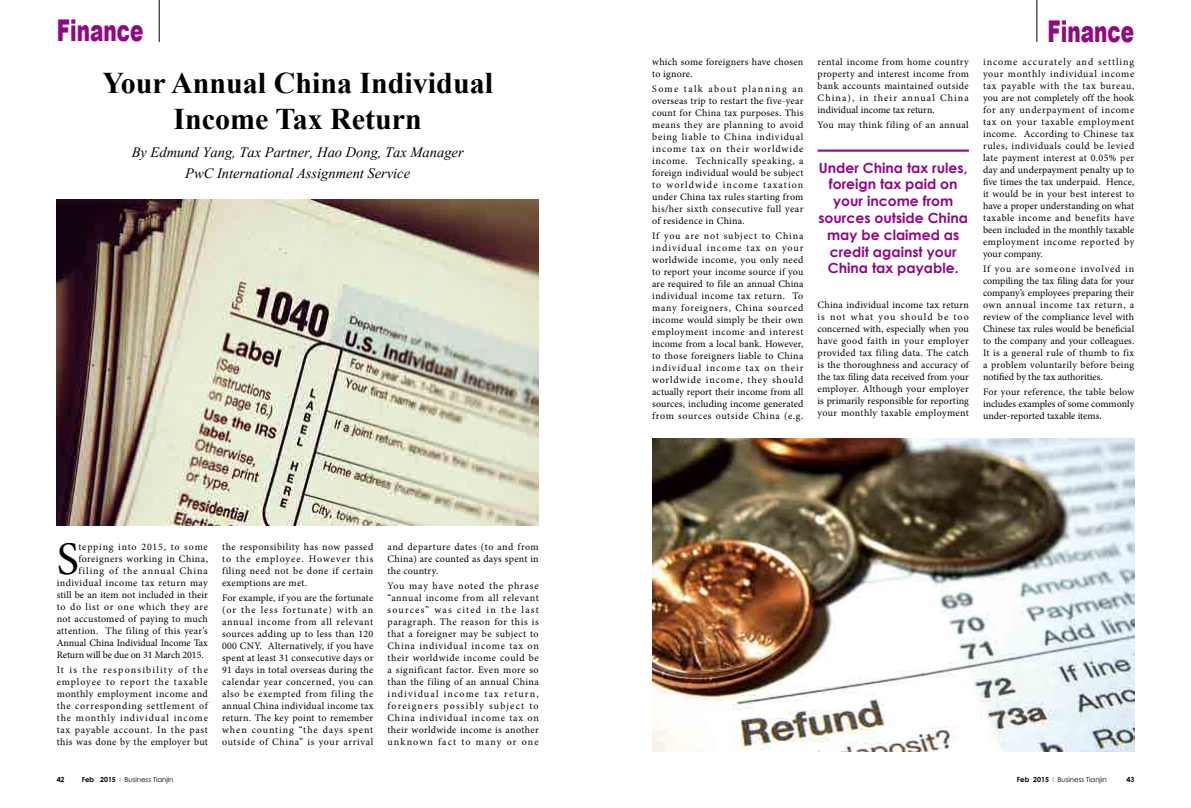
<style>
.page{position:relative;width:1191px;height:808px;background:#fff}
.page>*{position:absolute;margin:0;border:0;box-sizing:border-box;transform-origin:0 0}
.t1{font:46.9px "Minion Pro";color:#000}
.t2{font:700 30px/36px "Times New Roman";color:#000;text-align:center}
.t3{font:900 30px "Arial";color:#920783;scale:.67 1}
.t4{font:italic 18px/21.6px "Aparajita";color:#000;text-align:center}
.t5{font:700 14px/16.8px "Century Gothic";color:#920783;text-align:center}
.t6{font:10px/12px "Minion Pro";letter-spacing:.03em;color:#000;text-align:justify}
.t7{font:10px "Minion Pro";letter-spacing:.005em;color:#000}
.t8{font:10px "Minion Pro";letter-spacing:-.005em;color:#000}
.t9{font:10px "Minion Pro";letter-spacing:-.01em;color:#000}
.t10{font:10px "Minion Pro";letter-spacing:.07em;color:#000}
.t11{font:10px "Minion Pro";letter-spacing:.075em;color:#000}
.t12{font:10px "Minion Pro";letter-spacing:.095em;color:#000}
.t13{font:7px "Century Gothic";color:#000;scale:.5 1}
.t14{font:700 7px "Century Gothic";color:#000}
.s1{font-weight:700}
</style>
<div class="page">
<hr style="left:159px;top:0;width:1px;height:42px;background:#000">
<hr style="left:1036px;top:0;width:1px;height:42px;background:#000">
<hr style="left:817px;top:150px;width:152px;height:2px;background:#920783">
<img style="left:57px;top:199px;width:482px;height:326px">
<img style="left:652px;top:439px;width:482px;height:312px">
<h2 class="t3" style="left:57px;top:9px;width:131px">Finance</h2>
<h2 class="t3" style="left:1047px;top:9px;width:131px">Finance</h2>
<h2 class="t2" style="left:102px;top:64px;width:392px">Your Annual China Individual<br>Income Tax Return</h2>
<h3 class="t4" style="left:132px;top:143px;width:333px">By Edmund Yang, Tax Partner, Hao Dong, Tax Manager<br>PwC International Assignment Service</h3>
<p class="t6" style="left:817px;top:56px;width:153px">rental income from home country property and interest income from bank accounts maintained outside China), in their annual China individual income tax return.</p>
<p class="t6" style="left:817px;top:119px;width:153px">You may think filing of an annual</p>
<p class="t6" style="left:652px;top:56px;width:153px">which some foreigners have chosen to ignore.</p>
<p class="t6" style="left:652px;top:83px;width:153px">Some talk about planning an overseas trip to restart the five-year count for China tax purposes. This means they are planning to avoid being liable to China individual income tax on their worldwide income. Technically speaking, a foreign individual would be subject to worldwide income taxation under China tax rules starting from his/her sixth consecutive full year of residence in China.</p>
<p class="t6" style="left:652px;top:229px;width:153px">If you are not subject to China individual income tax on your worldwide income, you only need to report your income source if you are required to file an annual China individual income tax return. To many foreigners, China sourced income would simply be their own employment income and interest income from a local bank. However, to those foreigners liable to China individual income tax on their worldwide income, they should actually report their income from all sources, including income generated from sources outside China (e.g.</p>
<p class="t6" style="left:983px;top:56px;width:153px">income accurately and settling your monthly individual income tax payable with the tax bureau, you are not completely off the hook for any underpayment of income tax on your taxable employment income. According to Chinese tax rules, individuals could be levied late payment interest at 0.05% per day and underpayment penalty up to five times the tax underpaid. Hence, it would be in your best interest to have a proper understanding on what taxable income and benefits have been included in the monthly taxable employment income reported by your company.</p>
<p class="t6" style="left:983px;top:263px;width:153px">If you are someone involved in compiling the tax filing data for your company’s employees preparing their own annual income tax return, a review of the compliance level with Chinese tax rules would be beneficial to the company and your colleagues.<br>It is a general rule of thumb to fix a problem voluntarily before being notified by the tax authorities.</p>
<p class="t6" style="left:983px;top:385px;width:153px">For your reference, the table below includes examples of some commonly under-reported taxable items.</p>
<h3 class="t5" style="left:818px;top:159px;width:151px">Under China tax rules, foreign tax paid on your income from sources outside China may be claimed as credit against your<br>China tax payable.</h3>
<p class="t6" style="left:817px;top:299px;width:153px">China individual income tax return is not what you should be too concerned with, especially when you have good faith in your employer provided tax filing data. The catch is the thoroughness and accuracy of the tax filing data received from your employer. Although your employer is primarily responsible for reporting your monthly taxable employment</p>
<h1 class="t1" style="left:57px;top:527px;width:24px">S</h1>
<p class="t11" style="left:78px;top:540px;width:131px">tepping into 2015, to some</p>
<p class="t6" style="left:78px;top:553px;width:131px">foreigners working in China,</p>
<p class="t12" style="left:78px;top:564px;width:131px">filing of the annual China</p>
<p class="t6" style="left:57px;top:577px;width:153px">individual income tax return may</p>
<p class="t7" style="left:57px;top:588px;width:153px">still be an item not included in their</p>
<p class="t10" style="left:57px;top:600px;width:153px">to do list or one which they are</p>
<p class="t6" style="left:57px;top:613px;width:153px">not accustomed of paying to much</p>
<p class="t6" style="left:57px;top:625px;width:153px">attention. The filing of this year’s</p>
<p class="t8" style="left:57px;top:636px;width:153px">Annual China Individual Income Tax</p>
<p class="t9" style="left:57px;top:648px;width:148px">Return will be due on 31 March 2015.</p>
<p class="t6" style="left:57px;top:663px;width:153px">It is the responsibility of the employee to report the taxable monthly employment income and the corresponding settlement of the monthly individual income tax payable account. In the past this was done by the employer but</p>
<p class="t6" style="left:222px;top:541px;width:153px">the responsibility has now passed to the employee. However this filing need not be done if certain exemptions are met.</p>
<p class="t6" style="left:222px;top:591px;width:153px">For example, if you are the fortunate (or the less fortunate) with an annual income from all relevant sources adding up to less than 120<br>000 CNY. Alternatively, if you have spent at least 31 consecutive days or 91 days in total overseas during the calendar year concerned, you can also be exempted from filing the annual China individual income tax return. The key point to remember when counting “the days spent outside of China” is your arrival</p>
<p class="t6" style="left:387px;top:541px;width:153px">and departure dates (to and from China) are counted as days spent in the country.</p>
<p class="t6" style="left:387px;top:579px;width:153px">You may have noted the phrase “annual income from all relevant sources” was cited in the last paragraph. The reason for this is that a foreigner may be subject to China individual income tax on their worldwide income could be a significant factor. Even more so than the filing of an annual China individual income tax return, foreigners possibly subject to China individual income tax on their worldwide income is another unknown fact to many or one</p>
<p class="t14" style="left:57px;top:774px;width:9px">42</p>
<p class="t13" style="left:82px;top:775px;width:185px"><span class="s1">Feb 2015</span> I Business Tianjin</p>
<p class="t13" style="left:1017px;top:775px;width:181px"><span class="s1">Feb 2015</span> I Business Tianjin</p>
<p class="t14" style="left:1126px;top:774px;width:9px">43</p>
</div>
